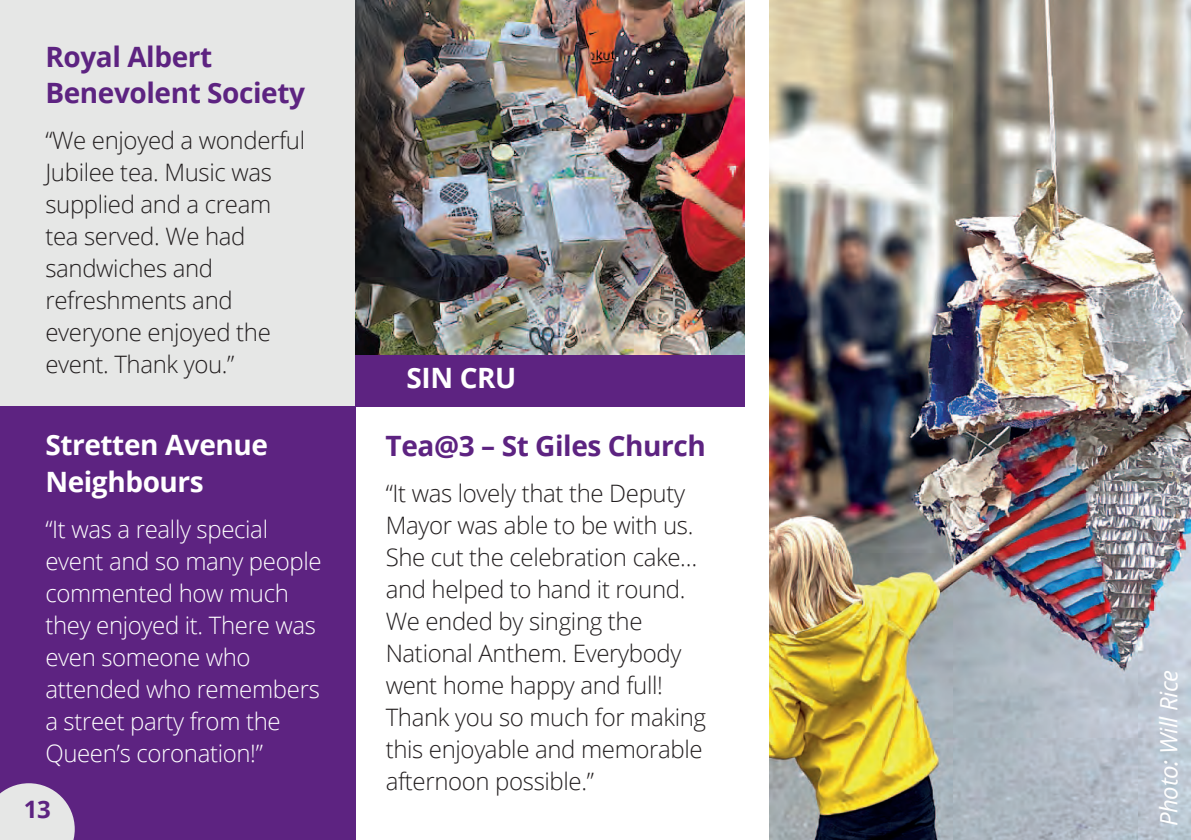
<style>
.page{position:relative;width:1191px;height:840px;background:#fff}
.page>*{position:absolute;margin:0;border:0;box-sizing:border-box;transform-origin:0 0}
.t1{font:700 28px/36px "Open Sans";letter-spacing:-.015em;color:#5d2381}
.t2{font:700 28px/36px "Open Sans";letter-spacing:-.015em;color:#fff}
.t3{font:300 24px/32px "Open Sans";letter-spacing:-.015em;color:#231f20}
.t4{font:300 24px/32px "Open Sans";letter-spacing:-.015em;color:#fff}
.t5{font:italic 24px "Open Sans";letter-spacing:-.015em;color:#fff}
.t6{font:700 24px "Open Sans";color:#5d2381}
</style>
<div class="page">
<div style="left:0;top:0;width:355px;height:406px;background:#e6e7e6"></div>
<div style="left:0;top:406px;width:355px;height:433px;background:#5d2381"></div>
<svg style="left:0;top:783px;width:75px;height:56px;background:#d2cbd7"></svg>
<img style="left:355px;top:0;width:389px;height:355px">
<div style="left:355px;top:355px;width:389px;height:51px;background:#5d2381"></div>
<img style="left:769px;top:0;width:422px;height:839px">
<p class="t1" style="left:45px;top:38px;width:261px">Royal Albert<br>Benevolent Society</p>
<p class="t3" style="left:45px;top:124px;width:261px">“We enjoyed a wonderful<br>Jubilee tea. Music was supplied and a cream tea served. We had sandwiches and refreshments and everyone enjoyed the event. Thank you.”</p>
<p class="t2" style="left:45px;top:426px;width:224px">Stretten Avenue<br>Neighbours</p>
<p class="t4" style="left:45px;top:512px;width:278px">“It was a really special event and so many people commented how much they enjoyed it. There was even someone who attended who remembers a street party from the<br>Queen’s coronation!”</p>
<p class="t6" style="left:24px;top:792px;width:29px">13</p>
<p class="t2" style="left:406px;top:359px;width:111px">SIN CRU</p>
<p class="t1" style="left:386px;top:426px;width:322px">Tea@3 – St Giles Church</p>
<p class="t3" style="left:386px;top:476px;width:322px">“It was lovely that the Deputy<br>Mayor was able to be with us.<br>She cut the celebration cake… and helped to hand it round.<br>We ended by singing the<br>National Anthem. Everybody went home happy and full!<br>Thank you so much for making this enjoyable and memorable afternoon possible.”</p>
<p class="t5" style="left:1151px;top:825px;width:158px;rotate:-90deg">Photo: Will Rice</p>
</div>
